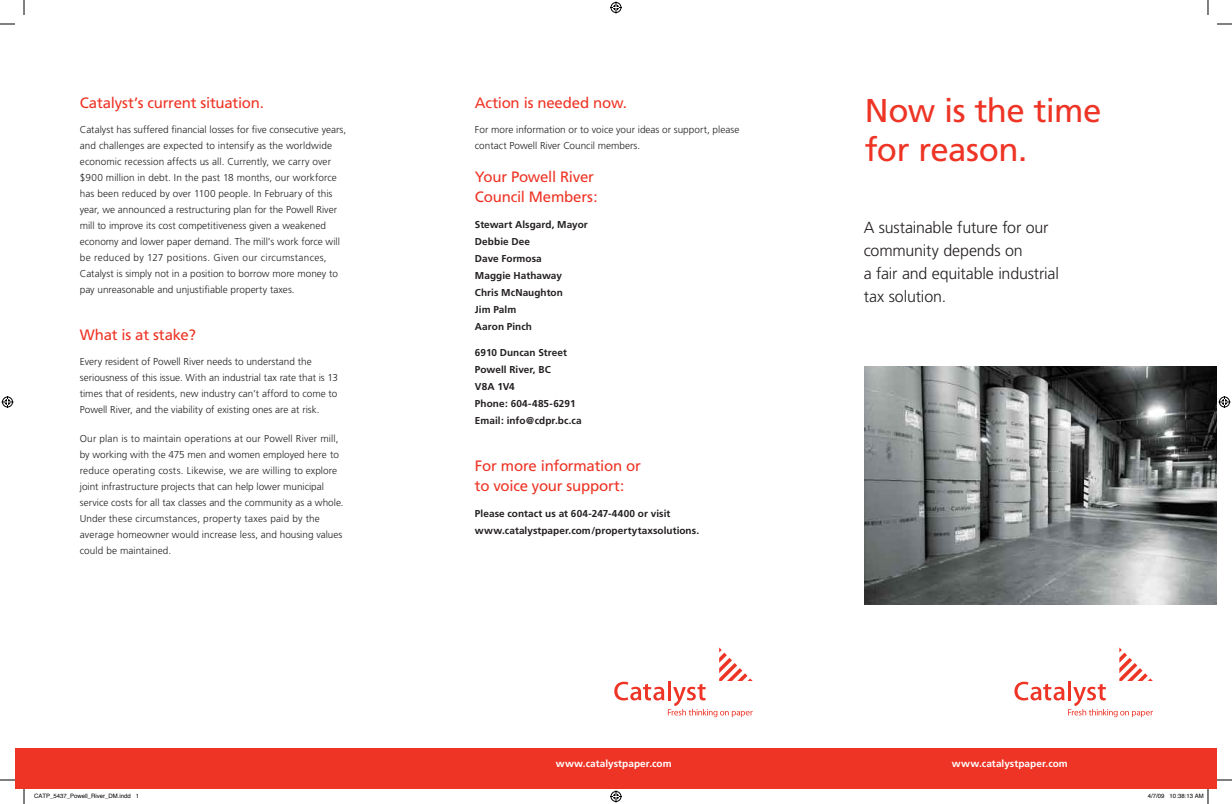
<style>
.page{position:relative;width:1232px;height:804px;background:#fff}
.page>*{position:absolute;margin:0;border:0;box-sizing:border-box;transform-origin:0 0}
.t1{font:33px/39px "Frutiger";letter-spacing:-.015em;color:#ee3425}
.t2{font:300 16px/23px "Frutiger";letter-spacing:-.01em;color:#231f20}
.t3{font:15px/20px "Frutiger";letter-spacing:-.015em;color:#ee3425}
.t4{font:300 10px/16px "Frutiger";color:#231f20}
.t5{font:700 10px/17px "Frutiger";letter-spacing:.005em;color:#231f20}
.t6{font:700 10px "Frutiger";letter-spacing:.005em;color:#fff}
.t7{font:6px "Helvetica";color:#000}
</style>
<div class="page">
<svg style="left:1014px;top:648px;width:138px;height:69px"></svg>
<svg style="left:614px;top:648px;width:138px;height:69px"></svg>
<img style="left:864px;top:366px;width:352px;height:238px">
<div style="left:15px;top:748px;width:1201px;height:41px;background:#ee3425"></div>
<svg style="left:0;top:23px;width:15px;height:2px"></svg>
<svg style="left:1217px;top:23px;width:14px;height:2px"></svg>
<svg style="left:0;top:779px;width:15px;height:2px"></svg>
<svg style="left:1216px;top:779px;width:15px;height:2px"></svg>
<svg style="left:23px;top:0;width:2px;height:15px"></svg>
<svg style="left:23px;top:789px;width:2px;height:15px"></svg>
<svg style="left:1207px;top:0;width:1px;height:15px"></svg>
<svg style="left:610px;top:2px;width:12px;height:12px"></svg>
<svg style="left:610px;top:790px;width:12px;height:12px"></svg>
<svg style="left:2px;top:396px;width:12px;height:12px"></svg>
<svg style="left:1218px;top:396px;width:12px;height:12px"></svg>
<svg style="left:1207px;top:789px;width:1px;height:15px"></svg>
<h3 class="t3" style="left:80px;top:94px;width:186px">Catalyst’s current situation.</h3>
<p class="t4" style="left:80px;top:122px;width:268px">Catalyst has suffered financial losses for five consecutive years, and challenges are expected to intensify as the worldwide economic recession affects us all. Currently, we carry over $900 million in debt. In the past 18 months, our workforce has been reduced by over 1100 people. In February of this year, we announced a restructuring plan for the Powell River mill to improve its cost competitiveness given a weakened economy and lower paper demand. The mill’s work force will be reduced by 127 positions. Given our circumstances, Catalyst is simply not in a position to borrow more money to pay unreasonable and unjustifiable property taxes.</p>
<h3 class="t3" style="left:80px;top:326px;width:117px">What is at stake?</h3>
<p class="t4" style="left:80px;top:354px;width:260px">Every resident of Powell River needs to understand the seriousness of this issue. With an industrial tax rate that is 13 times that of residents, new industry can’t afford to come to Powell River, and the viability of existing ones are at risk.</p>
<p class="t4" style="left:80px;top:431px;width:265px">Our plan is to maintain operations at our Powell River mill, by working with the 475 men and women employed here to reduce operating costs. Likewise, we are willing to explore joint infrastructure projects that can help lower municipal service costs for all tax classes and the community as a whole.<br>Under these circumstances, property taxes paid by the average homeowner would increase less, and housing values could be maintained.</p>
<h3 class="t3" style="left:475px;top:94px;width:153px">Action is needed now.</h3>
<p class="t4" style="left:475px;top:122px;width:266px">For more information or to voice your ideas or support, please contact Powell River Council members.</p>
<h3 class="t3" style="left:475px;top:168px;width:124px">Your Powell River<br>Council Members:</h3>
<p class="t5" style="left:475px;top:217px;width:114px">Stewart Alsgard, Mayor<br>Debbie Dee<br>Dave Formosa<br>Maggie Hathaway<br>Chris McNaughton<br>Jim Palm<br>Aaron Pinch</p>
<p class="t5" style="left:475px;top:345px;width:108px">6910 Duncan Street<br>Powell River, BC<br>V8A 1V4<br>Phone: 604-485-6291<br>Email: info@cdpr.bc.ca</p>
<h3 class="t3" style="left:475px;top:457px;width:167px">For more information or to voice your support:</h3>
<p class="t5" style="left:475px;top:506px;width:226px">Please contact us at 604-247-4400 or visit www.catalystpaper.com/propertytaxsolutions.</p>
<h1 class="t1" style="left:865px;top:93px;width:238px">Now is the time for reason.</h1>
<h2 class="t2" style="left:863px;top:218px;width:196px">A sustainable future for our community depends on<br>a fair and equitable industrial tax solution.</h2>
<p class="t6" style="left:556px;top:759px;width:117px">www.catalystpaper.com</p>
<p class="t6" style="left:952px;top:759px;width:117px">www.catalystpaper.com</p>
<p class="t7" style="left:34px;top:793px;width:107px">CATP_5437_Powell_River_DM.indd 1</p>
<p class="t7" style="left:1148px;top:793px;width:57px">4/7/09 10:38:13 AM</p>
</div>
